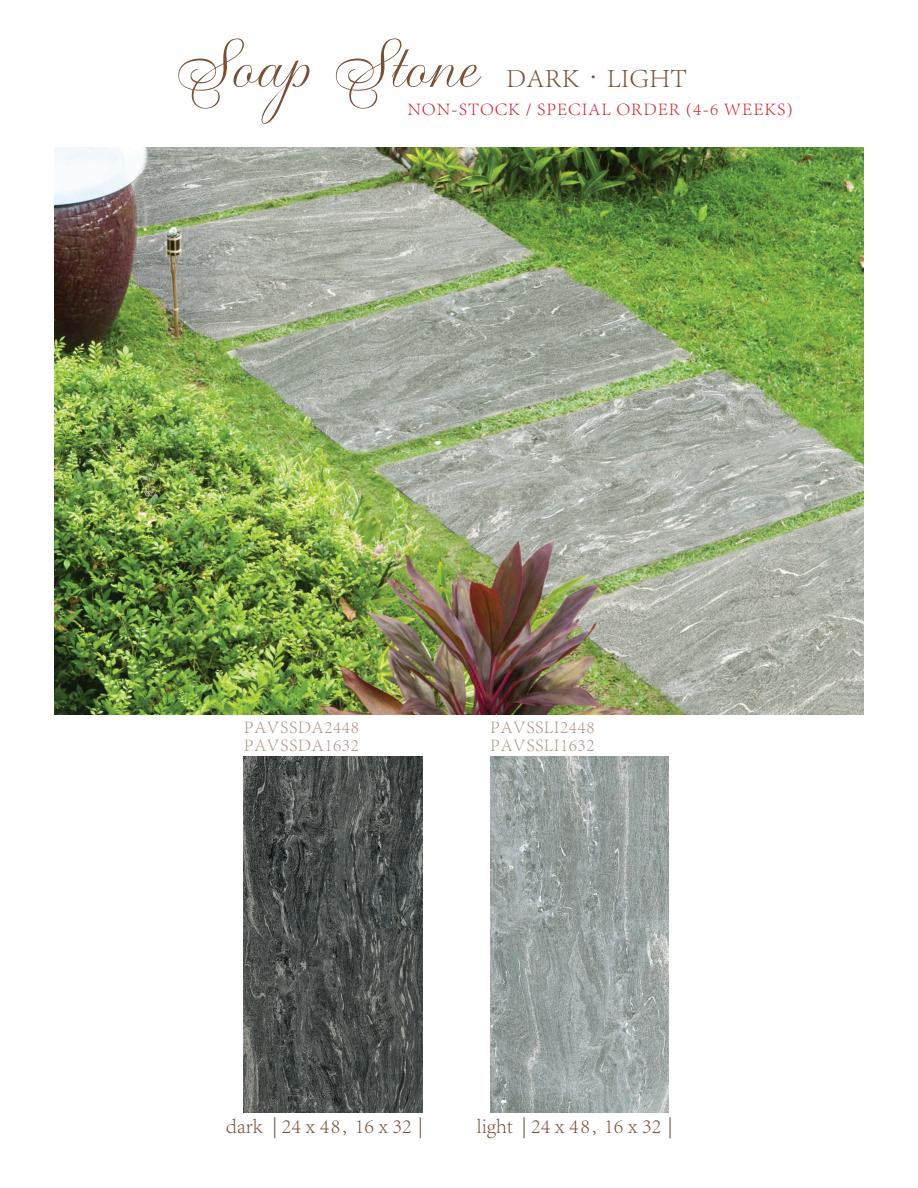
<style>
.page{position:relative;width:918px;height:1188px;background:#fff}
.page>*{position:absolute;margin:0;border:0;box-sizing:border-box;transform-origin:0 0}
.t1{font:72px "DEVON";color:#795036}
.t2{font:300 27px "Adobe Song Std";color:#795036}
.t3{font:300 21px "Adobe Song Std";color:#795036}
.t4{font:300 18px/18px "Adobe Song Std";letter-spacing:.025em;color:#b09482}
.t5{font:300 18px "Adobe Song Std";letter-spacing:.05em;color:#d1232a}
</style>
<div class="page">
<img style="left:244px;top:757px;width:178px;height:356px">
<img style="left:490px;top:757px;width:178px;height:356px">
<img style="left:55px;top:148px;width:809px;height:567px">
<h1 class="t1" style="left:174px;top:20px;width:304px">Soap Stone</h1>
<h2 class="t2" style="left:506px;top:62px;width:182px">DARK·LIGHT</h2>
<p class="t5" style="left:407px;top:98px;width:387px">NON-STOCK / SPECIAL ORDER (4-6 WEEKS)</p>
<p class="t4" style="left:244px;top:718px;width:117px">PAVSSDA2448<br>PAVSSDA1632</p>
<p class="t4" style="left:490px;top:718px;width:106px">PAVSSLI2448<br>PAVSSLI1632</p>
<p class="t3" style="left:226px;top:1114px;width:199px">dark | 24 x 48, 16 x 32 |</p>
<p class="t3" style="left:477px;top:1114px;width:197px">light | 24 x 48, 16 x 32 |</p>
</div>
